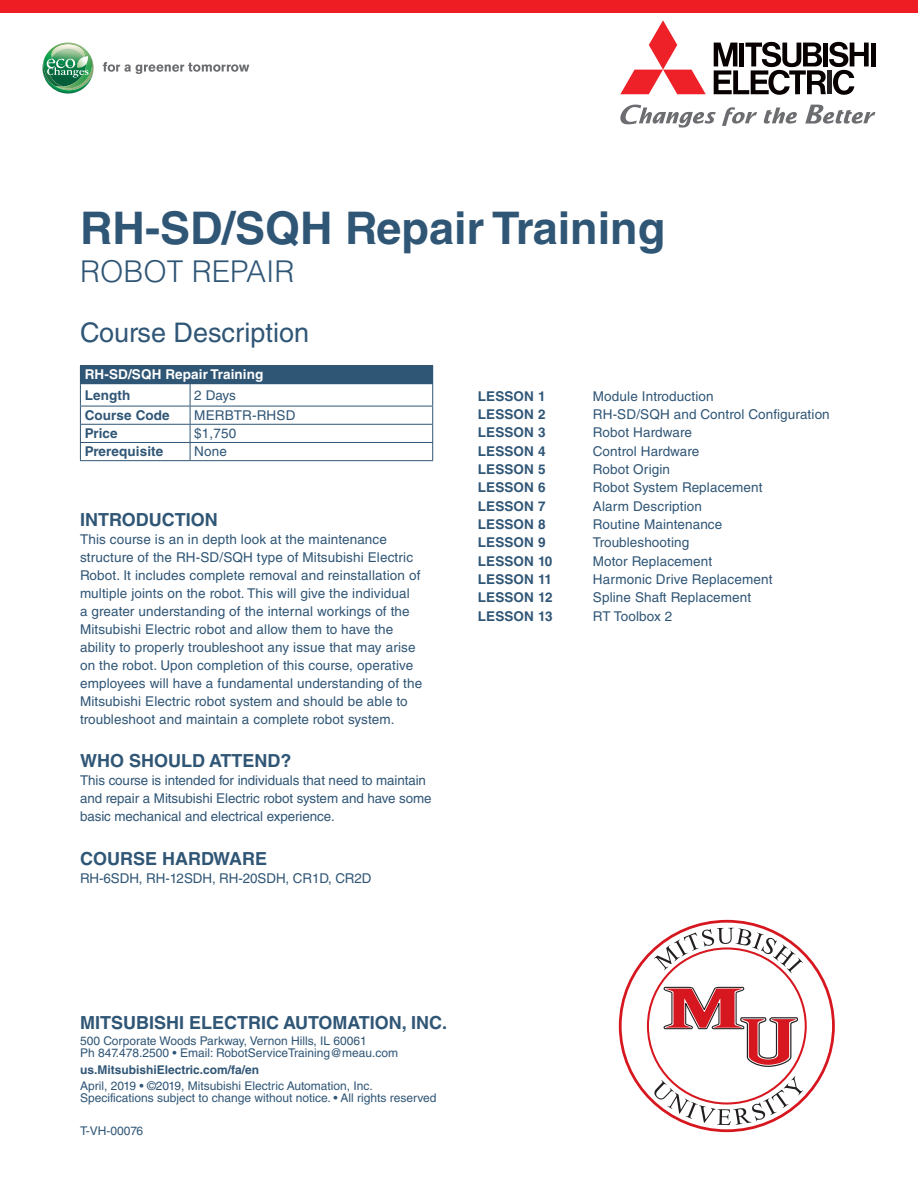
<style>
.page{position:relative;width:918px;height:1188px;background:#fff}
.page>*{position:absolute;margin:0;border:0;box-sizing:border-box;transform-origin:0 0}
.HEADING_TRAINING{font:700 45px "Helvetica LT Std";color:#305676}
.SUBHEAD_TRAINING{font:300 30px "Helvetica LT Std";color:#305676}
.COURSE_DESCRIPTION{font:27px "Helvetica LT Std";color:#305676}
._02_Body{font:700 18px "Helvetica LT Std";color:#305676}
.PARAGRAPH_TITLES_TRA{font:700 18px "Helvetica LT Std";color:#305676}
._02_Body-2{font:13.5px/18px "Helvetica LT Std";letter-spacing:.01em;color:#305676}
._02_Body-3{font:700 13.5px "Helvetica LT Std";letter-spacing:.01em;color:#305676}
._02_Body-4{font:700 13.5px "Helvetica LT Std";letter-spacing:.01em;color:#fff}
._04_Address_Footer{font:12px/12px "Helvetica LT Std";color:#305676}
._04_Address_Footer-2{font:700 12px "Helvetica LT Std";color:#305676}
</style>
<div class="page">
<div style="left:0;top:0;width:918px;height:13px;background:#ee1d23"></div>
<svg style="left:103px;top:62px;width:146px;height:12px"></svg>
<svg style="left:43px;top:43px;width:51px;height:51px"></svg>
<svg style="left:805px;top:105px;width:70px;height:19px"></svg>
<svg style="left:764px;top:107px;width:33px;height:17px"></svg>
<svg style="left:722px;top:107px;width:35px;height:19px"></svg>
<svg style="left:620px;top:105px;width:96px;height:23px"></svg>
<hr style="left:871px;top:43px;width:4px;height:23px;background:#080101">
<svg style="left:714px;top:42px;width:155px;height:53px"></svg>
<svg style="left:620px;top:20px;width:86px;height:74px"></svg>
<svg style="left:663px;top:986px;width:136px;height:82px"></svg>
<svg style="left:654px;top:928px;width:149px;height:45px"></svg>
<svg style="left:654px;top:1076px;width:149px;height:49px"></svg>
<div style="left:80px;top:366px;width:353px;height:18px;background:#305676"></div>
<hr style="left:80px;top:365px;width:110px;height:1px;background:#305676">
<hr style="left:190px;top:365px;width:243px;height:1px;background:#305676">
<hr style="left:80px;top:406px;width:110px;height:1px;background:#305676">
<hr style="left:190px;top:406px;width:243px;height:1px;background:#305676">
<hr style="left:80px;top:424px;width:110px;height:1px;background:#305676">
<hr style="left:190px;top:424px;width:243px;height:1px;background:#305676">
<hr style="left:80px;top:442px;width:110px;height:1px;background:#305676">
<svg style="left:80px;top:384px;width:1px;height:76px"></svg>
<hr style="left:190px;top:442px;width:243px;height:1px;background:#305676">
<svg style="left:190px;top:384px;width:1px;height:76px"></svg>
<svg style="left:432px;top:384px;width:1px;height:76px"></svg>
<hr style="left:80px;top:460px;width:110px;height:1px;background:#305676">
<hr style="left:190px;top:460px;width:243px;height:1px;background:#305676">
<p class="HEADING_TRAINING" style="left:80px;top:200px;width:587px">RH-SD/SQH Repair Training</p>
<p class="SUBHEAD_TRAINING" style="left:80px;top:252px;width:216px">ROBOT REPAIR</p>
<p class="COURSE_DESCRIPTION" style="left:80px;top:317px;width:231px">Course Description</p>
<p class="_02_Body-4" style="left:85px;top:366px;width:180px">RH-SD/SQH Repair Training</p>
<p class="_02_Body-3" style="left:85px;top:387px;width:47px">Length</p>
<p class="_02_Body-2" style="left:194px;top:386px;width:43px">2 Days</p>
<p class="_02_Body-3" style="left:85px;top:407px;width:87px">Course Code</p>
<p class="_02_Body-2" style="left:194px;top:406px;width:103px">MERBTR-RHSD</p>
<p class="_02_Body-3" style="left:85px;top:425px;width:35px">Price</p>
<p class="_02_Body-2" style="left:194px;top:424px;width:43px">$1,750</p>
<p class="_02_Body-3" style="left:85px;top:443px;width:80px">Prerequisite</p>
<p class="_02_Body-2" style="left:194px;top:443px;width:34px">None</p>
<p class="_02_Body" style="left:80px;top:509px;width:139px">INTRODUCTION</p>
<p class="_02_Body-2" style="left:80px;top:530px;width:344px">This course is an in depth look at the maintenance structure of the RH-SD/SQH type of Mitsubishi Electric Robot. It includes complete removal and reinstallation of multiple joints on the robot. This will give the individual<br>a greater understanding of the internal workings of the Mitsubishi Electric robot and allow them to have the ability to properly troubleshoot any issue that may arise on the robot. Upon completion of this course, operative employees will have a fundamental understanding of the Mitsubishi Electric robot system and should be able to troubleshoot and maintain a complete robot system.</p>
<p class="_02_Body" style="left:80px;top:750px;width:213px">WHO SHOULD ATTEND?</p>
<p class="_02_Body-2" style="left:80px;top:772px;width:353px">This course is intended for individuals that need to maintain and repair a Mitsubishi Electric robot system and have some basic mechanical and electrical experience.</p>
<p class="_02_Body" style="left:80px;top:848px;width:189px">COURSE HARDWARE</p>
<p class="_02_Body-2" style="left:80px;top:869px;width:293px">RH-6SDH, RH-12SDH, RH-20SDH, CR1D, CR2D</p>
<p class="_02_Body-3" style="left:478px;top:388px;width:69px">LESSON 1</p>
<p class="_02_Body-2" style="left:593px;top:387px;width:122px">Module Introduction</p>
<p class="_02_Body-3" style="left:478px;top:406px;width:69px">LESSON 2</p>
<p class="_02_Body-2" style="left:593px;top:405px;width:238px">RH-SD/SQH and Control Configuration</p>
<p class="_02_Body-3" style="left:478px;top:424px;width:69px">LESSON 3</p>
<p class="_02_Body-2" style="left:593px;top:424px;width:101px">Robot Hardware</p>
<p class="_02_Body-3" style="left:478px;top:443px;width:69px">LESSON 4</p>
<p class="_02_Body-2" style="left:593px;top:442px;width:108px">Control Hardware</p>
<p class="_02_Body-3" style="left:478px;top:461px;width:69px">LESSON 5</p>
<p class="_02_Body-2" style="left:593px;top:460px;width:79px">Robot Origin</p>
<p class="_02_Body-3" style="left:478px;top:479px;width:69px">LESSON 6</p>
<p class="_02_Body-2" style="left:593px;top:479px;width:171px">Robot System Replacement</p>
<p class="_02_Body-3" style="left:478px;top:498px;width:69px">LESSON 7</p>
<p class="_02_Body-2" style="left:593px;top:497px;width:111px">Alarm Description</p>
<p class="_02_Body-3" style="left:478px;top:516px;width:69px">LESSON 8</p>
<p class="_02_Body-2" style="left:593px;top:515px;width:131px">Routine Maintenance</p>
<p class="_02_Body-3" style="left:478px;top:534px;width:69px">LESSON 9</p>
<p class="_02_Body-2" style="left:593px;top:534px;width:98px">Troubleshooting</p>
<p class="_02_Body-3" style="left:478px;top:553px;width:76px">LESSON 10</p>
<p class="_02_Body-2" style="left:593px;top:552px;width:121px">Motor Replacement</p>
<p class="_02_Body-3" style="left:478px;top:571px;width:76px">LESSON 11</p>
<p class="_02_Body-2" style="left:593px;top:570px;width:181px">Harmonic Drive Replacement</p>
<p class="_02_Body-3" style="left:478px;top:589px;width:76px">LESSON 12</p>
<p class="_02_Body-2" style="left:593px;top:589px;width:160px">Spline Shaft Replacement</p>
<p class="_02_Body-3" style="left:478px;top:608px;width:76px">LESSON 13</p>
<p class="_02_Body-2" style="left:593px;top:607px;width:81px">RT Toolbox 2</p>
<p class="PARAGRAPH_TITLES_TRA" style="left:80px;top:1012px;width:369px">MITSUBISHI ELECTRIC AUTOMATION, INC.</p>
<p class="_04_Address_Footer" style="left:80px;top:1035px;width:288px">500 Corporate Woods Parkway, Vernon Hills, IL 60061</p>
<p class="_04_Address_Footer" style="left:80px;top:1047px;width:320px">Ph 847.478.2500 • Email: RobotServiceTraining@meau.com</p>
<p class="_04_Address_Footer-2" style="left:80px;top:1062px;width:181px">us.MitsubishiElectric.com/fa/en</p>
<p class="_04_Address_Footer" style="left:80px;top:1080px;width:358px">April, 2019 • ©2019, Mitsubishi Electric Automation, Inc.<br>Specifications subject to change without notice. • All rights reserved</p>
<p class="_04_Address_Footer" style="left:80px;top:1125px;width:65px">T-VH-00076</p>
</div>
